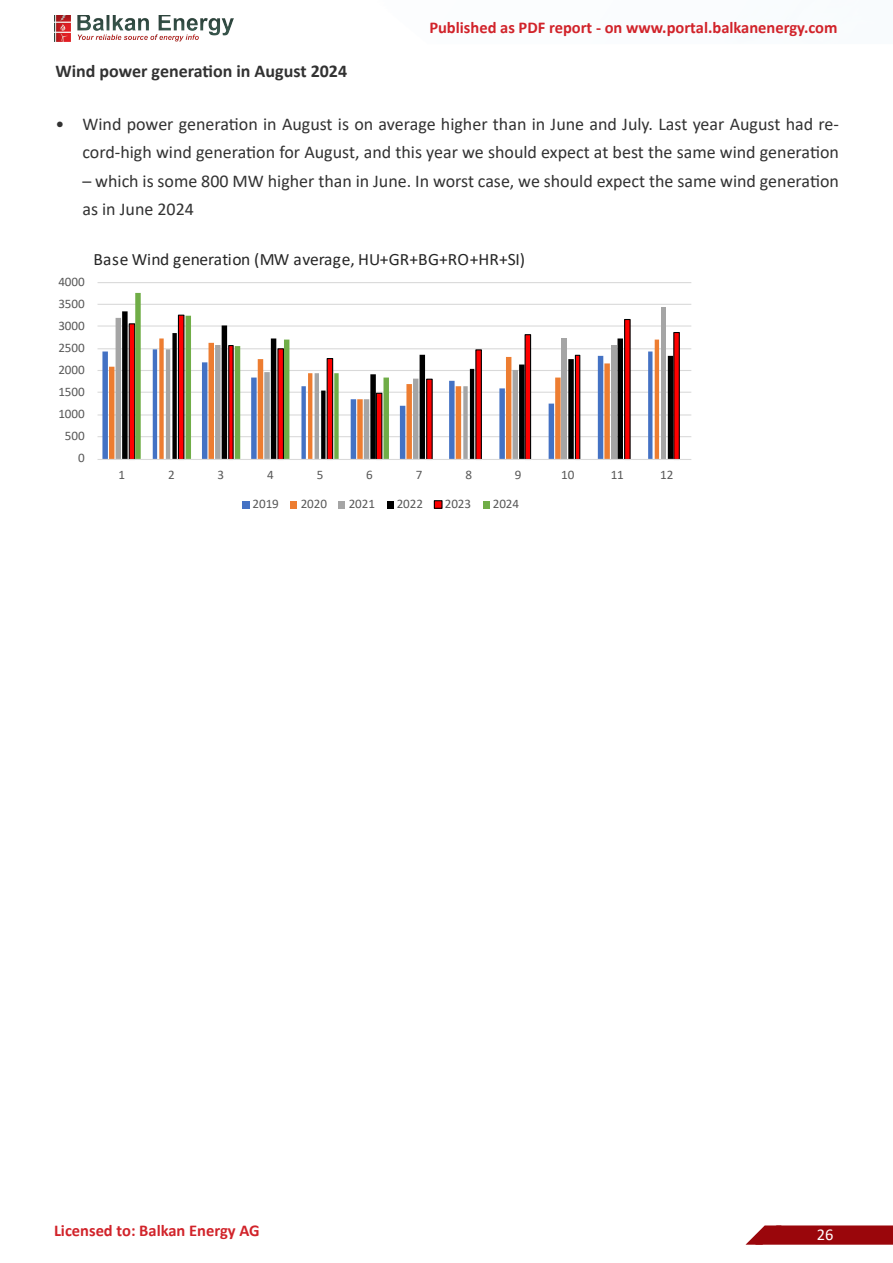
<style>
.page{position:relative;width:893px;height:1263px;background:#fff}
.page>*{position:absolute;margin:0;border:0;box-sizing:border-box;transform-origin:0 0}
.t1{font:18px/28.5px "Calibri";color:#323232;text-align:right}
.t2{font:700 18px "Calibri";color:#323232}
.t3{font:17.4px "Calibri";color:#262626}
.t4{font:700 16.5px "Calibri";color:#d1232a}
.t5{font:16.5px "Calibri";color:#fff}
.t6{font:13.05px "Calibri";letter-spacing:-.005em;color:#595959}
</style>
<div class="page">
<svg style="left:745px;top:1225px;width:148px;height:20px;background:#a41f24"></svg>
<div style="left:53px;top:15px;width:181px;height:36px;background:#231f20;opacity:.4"></div>
<hr style="left:98px;top:436px;width:593px;height:1px;background:#d9d9d9">
<hr style="left:98px;top:414px;width:593px;height:1px;background:#d9d9d9">
<hr style="left:98px;top:392px;width:593px;height:1px;background:#d9d9d9">
<hr style="left:98px;top:370px;width:593px;height:1px;background:#d9d9d9">
<hr style="left:98px;top:348px;width:593px;height:1px;background:#d9d9d9">
<hr style="left:98px;top:325px;width:593px;height:2px;background:#d9d9d9">
<hr style="left:98px;top:304px;width:593px;height:1px;background:#d9d9d9">
<hr style="left:98px;top:282px;width:593px;height:1px;background:#d9d9d9">
<div style="left:661px;top:307px;width:5px;height:152px;background:#a5a5a5"></div>
<svg style="left:122px;top:311px;width:6px;height:148px"></svg>
<svg style="left:128px;top:319px;width:552px;height:140px"></svg>
<svg style="left:135px;top:293px;width:254px;height:166px"></svg>
<hr style="left:98px;top:459px;width:593px;height:1px;background:#d9d9d9">
<div style="left:242px;top:501px;width:8px;height:8px;background:#4472c4"></div>
<div style="left:291px;top:501px;width:6px;height:8px;background:#ed7d31"></div>
<div style="left:339px;top:501px;width:6px;height:8px;background:#a5a5a5"></div>
<div style="left:387px;top:501px;width:6px;height:8px;background:#000"></div>
<div style="left:434px;top:501px;width:8px;height:7px;background:#f00"></div>
<div style="left:434px;top:500px;width:9px;height:9px;border:1px solid #000"></div>
<div style="left:483px;top:501px;width:7px;height:8px;background:#70ad47"></div>
<p class="t4" style="left:429px;top:15px;width:410px">Published as PDF report - on www.portal.balkanenergy.com</p>
<p class="t2" style="left:55px;top:59px;width:293px">Wind power generation in August 2024</p>
<p class="t1" style="left:55px;top:109px;width:785px">• Wind power generation in August is on average higher than in June and July. Last year August had re&shy;cord-high wind generation for August, and this year we should expect at best the same wind generation</p>
<p class="t1" style="left:82px;top:166px;width:758px;text-align:left">– which is some 800 MW higher than in June. In worst case, we should expect the same wind generation as in June 2024</p>
<p class="t6" style="left:58px;top:272px;width:28px">4000</p>
<p class="t6" style="left:58px;top:294px;width:28px">3500</p>
<p class="t6" style="left:58px;top:316px;width:28px">3000</p>
<p class="t6" style="left:58px;top:338px;width:28px">2500</p>
<p class="t6" style="left:58px;top:360px;width:28px">2000</p>
<p class="t6" style="left:58px;top:383px;width:28px">1500</p>
<p class="t6" style="left:58px;top:405px;width:28px">1000</p>
<p class="t6" style="left:65px;top:427px;width:21px">500</p>
<p class="t6" style="left:78px;top:449px;width:8px">0</p>
<p class="t3" style="left:93px;top:247px;width:433px">Base Wind generation (MW average, HU+GR+BG+RO+HR+SI)</p>
<p class="t6" style="left:119px;top:466px;width:8px">1</p>
<p class="t6" style="left:168px;top:466px;width:8px">2</p>
<p class="t6" style="left:218px;top:466px;width:8px">3</p>
<p class="t6" style="left:267px;top:466px;width:8px">4</p>
<p class="t6" style="left:317px;top:466px;width:8px">5</p>
<p class="t6" style="left:366px;top:466px;width:8px">6</p>
<p class="t6" style="left:416px;top:466px;width:8px">7</p>
<p class="t6" style="left:465px;top:466px;width:8px">8</p>
<p class="t6" style="left:515px;top:466px;width:8px">9</p>
<p class="t6" style="left:561px;top:466px;width:15px">10</p>
<p class="t6" style="left:611px;top:466px;width:15px">11</p>
<p class="t6" style="left:660px;top:466px;width:15px">12</p>
<p class="t6" style="left:253px;top:495px;width:28px">2019</p>
<p class="t6" style="left:301px;top:495px;width:28px">2020</p>
<p class="t6" style="left:349px;top:495px;width:28px">2021</p>
<p class="t6" style="left:397px;top:495px;width:28px">2022</p>
<p class="t6" style="left:445px;top:495px;width:28px">2023</p>
<p class="t6" style="left:493px;top:495px;width:28px">2024</p>
<p class="t4" style="left:54px;top:1219px;width:207px">Licensed to: Balkan Energy AG</p>
<p class="t5" style="left:817px;top:1223px;width:18px">26</p>
</div>
